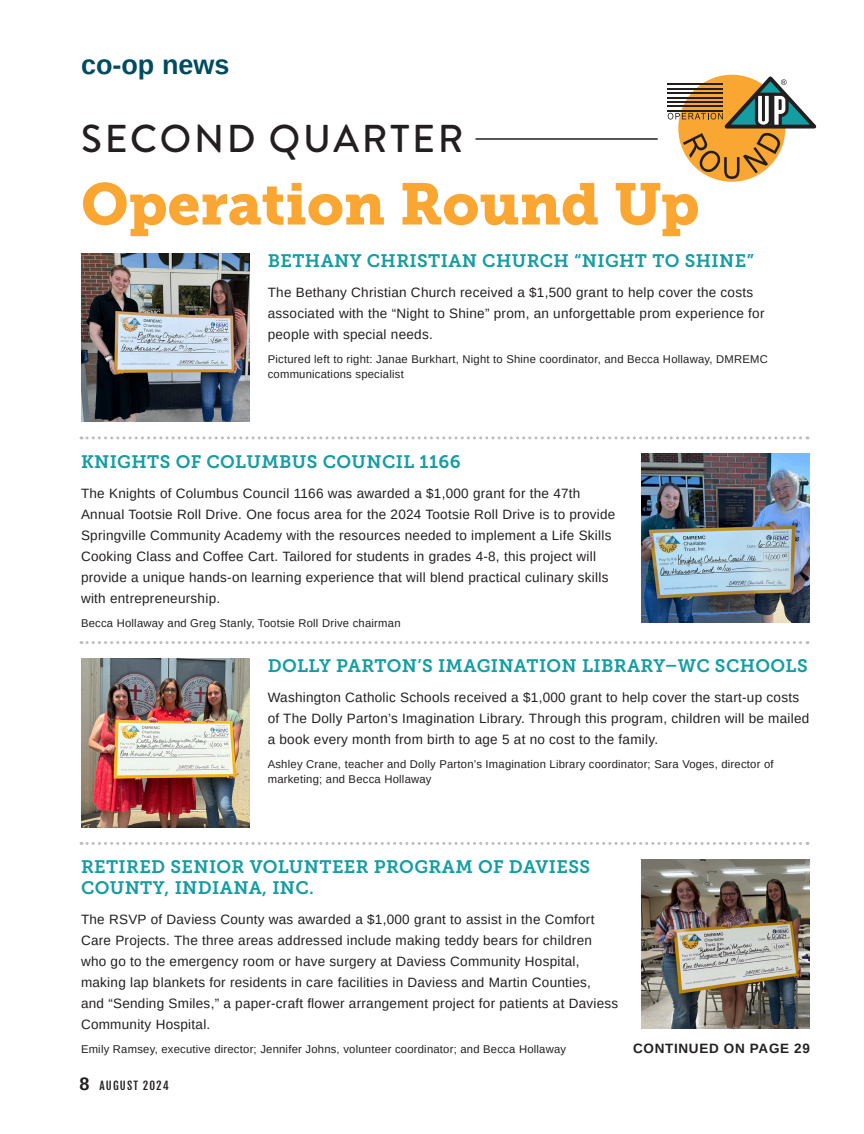
<style>
.page{position:relative;width:864px;height:1134px;background:#fff}
.page>*{position:absolute;margin:0;border:0;box-sizing:border-box;transform-origin:0 0}
.Body_Copy_Playfair_Single-Page{font:58.2px "Museo Slab 900";color:#faa633}
.Body_Copy_Playfair_Single-Page-2{font:500 38.85px "Brandon Grotesque";letter-spacing:.07em;color:#231f20}
.t1{font:700 27px "Arimo";color:#004b60}
.Body_Copy_Playfair_Single-Page-3{font:18px/21px "Museo Slab 700";letter-spacing:.02em;color:#149da3}
.Body_Copy_Playfair_Single-Page-4{font:13.5px/21px "Arimo";letter-spacing:.02em;color:#231f20}
.Body_Copy_Playfair_Single-Page-5{font:700 13.5px "Arimo";letter-spacing:.05em;color:#231f20}
.Body_Copy_Playfair_Single-Page-6{font:11.25px/15px "Arimo";letter-spacing:.02em;color:#231f20}
.t2{font:11.25px "Fjalla One";letter-spacing:.1em;color:#231f20}
.s1{font-family:"Arimo";font-weight:700;font-size:18px}
</style>
<div class="page">
<svg style="left:667px;top:74px;width:150px;height:108px"></svg>
<hr style="left:476px;top:138px;width:182px;height:2px;background:#231f20">
<img style="left:81px;top:253px;width:169px;height:169px">
<img style="left:641px;top:454px;width:169px;height:169px">
<img style="left:641px;top:860px;width:169px;height:168px">
<img style="left:81px;top:659px;width:169px;height:168px">
<svg style="left:81px;top:436px;width:727px;height:3px"></svg>
<svg style="left:81px;top:641px;width:727px;height:3px"></svg>
<svg style="left:81px;top:842px;width:727px;height:3px"></svg>
<h3 class="t1" style="left:81px;top:46px;width:150px">co-op news</h3>
<p class="Body_Copy_Playfair_Single-Page-2" style="left:81px;top:112px;width:384px">SECOND QUARTER</p>
<p class="Body_Copy_Playfair_Single-Page" style="left:81px;top:170px;width:620px">Operation Round Up</p>
<p class="Body_Copy_Playfair_Single-Page-3" style="left:268px;top:250px;width:488px">BETHANY CHRISTIAN CHURCH “NIGHT TO SHINE”</p>
<p class="Body_Copy_Playfair_Single-Page-4" style="left:268px;top:282px;width:498px">The Bethany Christian Church received a $1,500 grant to help cover the costs associated with the “Night to Shine” prom, an unforgettable prom experience for people with special needs.</p>
<p class="Body_Copy_Playfair_Single-Page-6" style="left:268px;top:351px;width:502px">Pictured left to right: Janae Burkhart, Night to Shine coordinator, and Becca Hollaway, DMREMC communications specialist</p>
<p class="Body_Copy_Playfair_Single-Page-3" style="left:81px;top:451px;width:381px">KNIGHTS OF COLUMBUS COUNCIL 1166</p>
<p class="Body_Copy_Playfair_Single-Page-4" style="left:81px;top:482px;width:536px">The Knights of Columbus Council 1166 was awarded a $1,000 grant for the 47th Annual Tootsie Roll Drive. One focus area for the 2024 Tootsie Roll Drive is to provide Springville Community Academy with the resources needed to implement a Life Skills Cooking Class and Coffee Cart. Tailored for students in grades 4-8, this project will provide a unique hands-on learning experience that will blend practical culinary skills with entrepreneurship.</p>
<p class="Body_Copy_Playfair_Single-Page-6" style="left:81px;top:615px;width:321px">Becca Hollaway and Greg Stanly, Tootsie Roll Drive chairman</p>
<p class="Body_Copy_Playfair_Single-Page-3" style="left:268px;top:656px;width:541px">DOLLY PARTON’S IMAGINATION LIBRARY–WC SCHOOLS</p>
<p class="Body_Copy_Playfair_Single-Page-4" style="left:268px;top:687px;width:543px">Washington Catholic Schools received a $1,000 grant to help cover the start-up costs of The Dolly Parton’s Imagination Library. Through this program, children will be mailed a book every month from birth to age 5 at no cost to the family.</p>
<p class="Body_Copy_Playfair_Single-Page-6" style="left:268px;top:757px;width:507px">Ashley Crane, teacher and Dolly Parton’s Imagination Library coordinator; Sara Voges, director of marketing; and Becca Hollaway</p>
<p class="Body_Copy_Playfair_Single-Page-3" style="left:81px;top:856px;width:511px">RETIRED SENIOR VOLUNTEER PROGRAM OF DAVIESS<br>COUNTY, INDIANA, INC.</p>
<p class="Body_Copy_Playfair_Single-Page-4" style="left:81px;top:909px;width:539px">The RSVP of Daviess County was awarded a $1,000 grant to assist in the Comfort Care Projects. The three areas addressed include making teddy bears for children who go to the emergency room or have surgery at Daviess Community Hospital, making lap blankets for residents in care facilities in Daviess and Martin Counties,<br>and “Sending Smiles,” a paper-craft flower arrangement project for patients at Daviess Community Hospital.</p>
<p class="Body_Copy_Playfair_Single-Page-6" style="left:81px;top:1042px;width:487px">Emily Ramsey, executive director; Jennifer Johns, volunteer coordinator; and Becca Hollaway</p>
<p class="t2" style="left:80px;top:1079px;width:91px"><span class="s1">8</span> AUGUST 2024</p>
<p class="Body_Copy_Playfair_Single-Page-5" style="left:633px;top:1039px;width:178px">CONTINUED ON PAGE 29</p>
</div>
